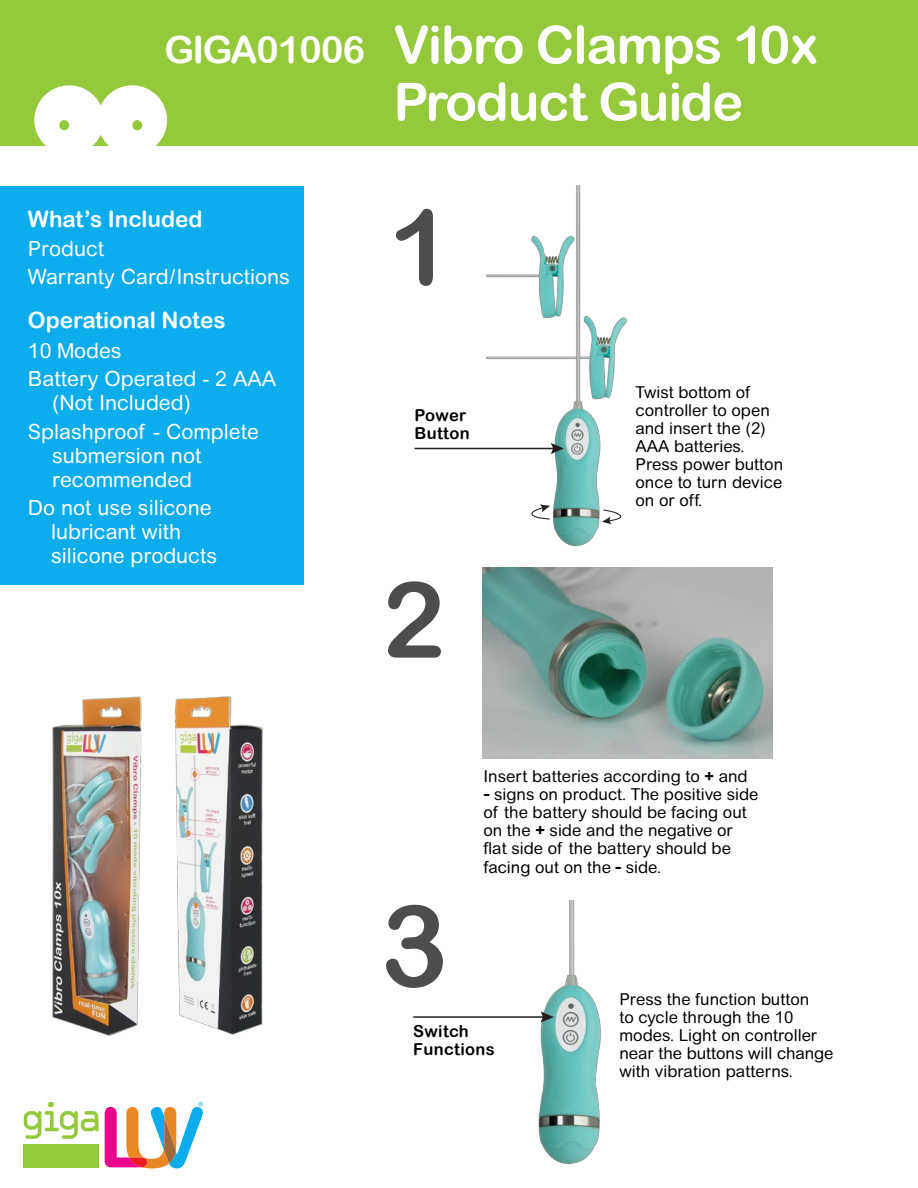
<style>
.page{position:relative;width:918px;height:1188px;background:#fff}
.page>*{position:absolute;margin:0;border:0;box-sizing:border-box;transform-origin:0 0}
.t1{font:52.5px/57px "Arial Rounded MT Bold";letter-spacing:-.02em;color:#fff}
.t2{font:22.5px "Arial Rounded MT Bold";color:#fff}
.t3{font:21px/28.5px "Arial Rounded MT Std";color:#fff}
.t4{font:16.5px/18px "Arial Rounded MT Std";color:#000}
.t5{font:16.5px/18px "Arial Rounded MT Bold";letter-spacing:.02em;color:#000}
.s1{font-size:37.5px}
.s2{font-family:"Arial Rounded MT Bold"}
.s3{font-family:"Arial Rounded MT Bold";font-size:19.5px}
</style>
<div class="page">
<svg style="left:24px;top:1102px;width:75px;height:37px"></svg>
<div style="left:24px;top:1144px;width:75px;height:23px;background:#96c83c"></div>
<svg style="left:105px;top:1102px;width:98px;height:66px"></svg>
<div style="left:0;top:0;width:918px;height:145px;background:#96c83c"></div>
<svg style="left:34px;top:85px;width:133px;height:61px"></svg>
<div style="left:0;top:186px;width:304px;height:399px;background:#0caced"></div>
<img style="left:52px;top:696px;width:90px;height:339px">
<img style="left:174px;top:696px;width:89px;height:339px">
<svg style="left:388px;top:581px;width:53px;height:77px"></svg>
<svg style="left:396px;top:209px;width:37px;height:77px"></svg>
<svg style="left:386px;top:905px;width:57px;height:83px"></svg>
<img style="left:487px;top:186px;width:140px;height:361px">
<hr style="left:415px;top:448px;width:140px;height:1px;background:#231f20">
<svg style="left:551px;top:443px;width:13px;height:11px"></svg>
<img style="left:482px;top:568px;width:290px;height:191px">
<svg style="left:602px;top:509px;width:20px;height:15px"></svg>
<svg style="left:530px;top:504px;width:20px;height:16px"></svg>
<img style="left:538px;top:900px;width:63px;height:265px">
<hr style="left:413px;top:1016px;width:132px;height:2px;background:#231f20">
<svg style="left:541px;top:1011px;width:13px;height:12px"></svg>
<h1 class="t1" style="left:393px;top:16px;width:426px;text-indent:-229px"><span class="s1">GIGA01006</span> Vibro Clamps 10x<br>Product Guide</h1>
<h2 class="t2" style="left:28px;top:206px;width:176px">What’s Included</h2>
<p class="t3" style="left:28px;top:234px;width:264px">Product<br>Warranty Card/Instructions</p>
<h2 class="t2" style="left:28px;top:306px;width:199px">Operational Notes</h2>
<p class="t3" style="left:28px;top:336px;width:250px">10 Modes<br>Battery Operated - 2 AAA</p>
<p class="t3" style="left:28px;top:388px;width:232px;text-indent:24px">(Not Included)<br>Splashproof - Complete</p>
<p class="t3" style="left:52px;top:443px;width:151px;line-height:24px">submersion not recommended</p>
<p class="t3" style="left:51px;top:496px;width:168px;line-height:24px;text-indent:-23px">Do not use silicone lubricant with silicone products</p>
<p class="t5" style="left:415px;top:406px;width:57px">Power<br>Button</p>
<p class="t4" style="left:636px;top:383px;width:149px">Twist bottom of controller to open and insert the (2)<br>AAA batteries.<br>Press power button once to turn device on or off.</p>
<p class="t4" style="left:483px;top:767px;width:266px">Insert batteries according to <span class="s2">+</span> and</p>
<p class="t4" style="left:483px;top:785px;width:277px"><span class="s3">-</span> signs on product. The positive side of the battery should be facing out on the <span class="s2">+</span> side and the negative or flat side of the battery should be facing out on the <span class="s3">-</span> side.</p>
<p class="t5" style="left:413px;top:1022px;width:83px">Switch<br>Functions</p>
<p class="t4" style="left:620px;top:990px;width:216px">Press the function button<br>to cycle through the 10 modes. Light on controller near the buttons will change with vibration patterns.</p>
</div>
